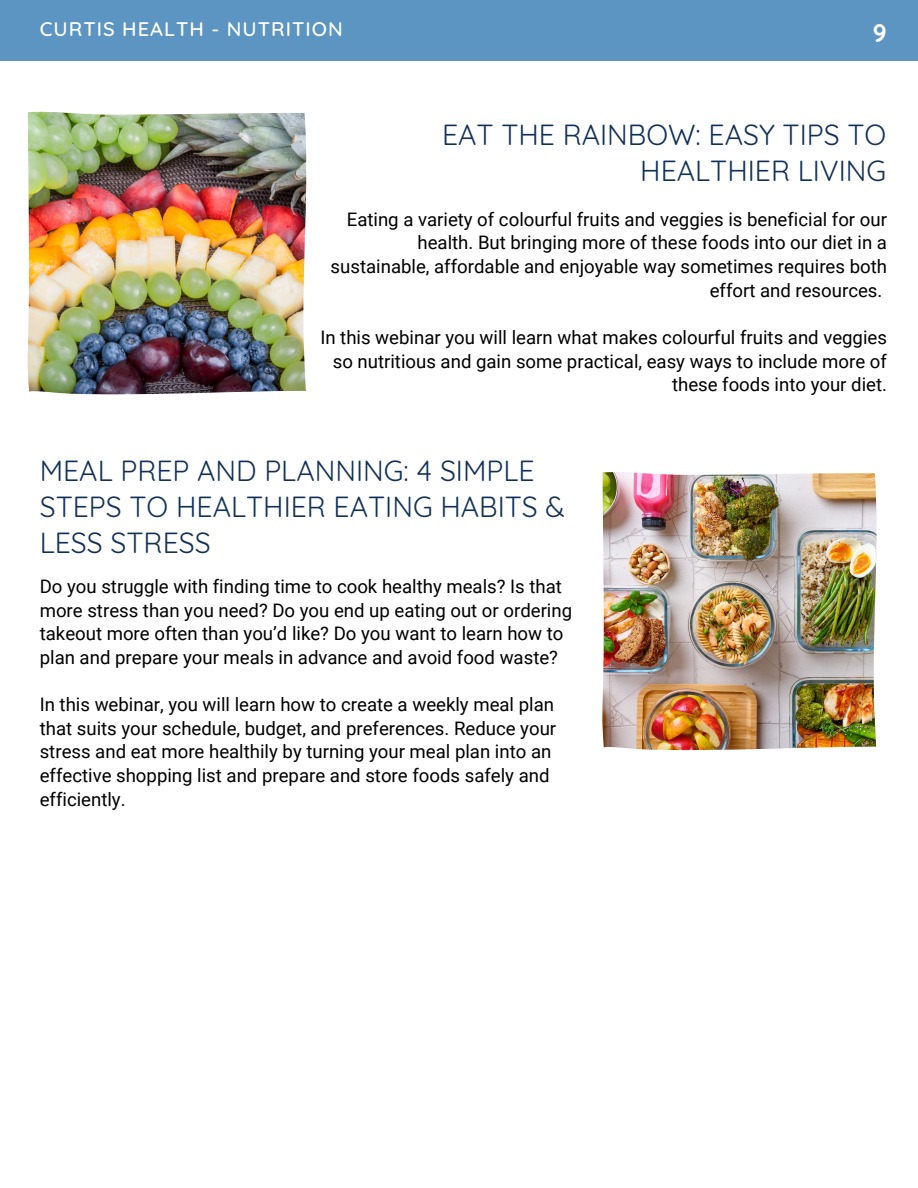
<style>
.page{position:relative;width:918px;height:1188px;background:#fff}
.page>*{position:absolute;margin:0;border:0;box-sizing:border-box;transform-origin:0 0}
.t1{font:28.35px/36px "Quicksand";color:#123158;text-align:right}
.t2{font:700 25.35px "Quicksand";color:#fff}
.t3{font:500 20.1px "Quicksand";letter-spacing:.05em;color:#fff}
.t4{font:18.6px/23.7px "Roboto";color:#000;text-align:right}
</style>
<div class="page">
<div style="left:0;top:0;width:918px;height:61px;background:#5c94c2"></div>
<img style="left:28px;top:112px;width:278px;height:283px">
<img style="left:602px;top:472px;width:275px;height:278px">
<p class="t3" style="left:40px;top:16px;width:305px">CURTIS HEALTH - NUTRITION</p>
<p class="t2" style="left:873px;top:17px;width:15px">9</p>
<p class="t1" style="left:442px;top:117px;width:446px">EAT THE RAINBOW: EASY TIPS TO<br>HEALTHIER LIVING</p>
<p class="t4" style="left:331px;top:208px;width:558px">Eating a variety of colourful fruits and veggies is beneficial for our health. But bringing more of these foods into our diet in a sustainable, affordable and enjoyable way sometimes requires both effort and resources.</p>
<p class="t4" style="left:320px;top:326px;width:568px">In this webinar you will learn what makes colourful fruits and veggies so nutritious and gain some practical, easy ways to include more of these foods into your diet.</p>
<p class="t1" style="left:40px;top:452px;width:527px;text-align:left">MEAL PREP AND PLANNING: 4 SIMPLE<br>STEPS TO HEALTHIER EATING HABITS &amp;<br>LESS STRESS</p>
<p class="t4" style="left:40px;top:575px;width:534px;text-align:left">Do you struggle with finding time to cook healthy meals? Is that more stress than you need? Do you end up eating out or ordering takeout more often than you’d like? Do you want to learn how to plan and prepare your meals in advance and avoid food waste?</p>
<p class="t4" style="left:40px;top:693px;width:518px;text-align:left">In this webinar, you will learn how to create a weekly meal plan that suits your schedule, budget, and preferences. Reduce your stress and eat more healthily by turning your meal plan into an effective shopping list and prepare and store foods safely and efficiently.</p>
</div>
